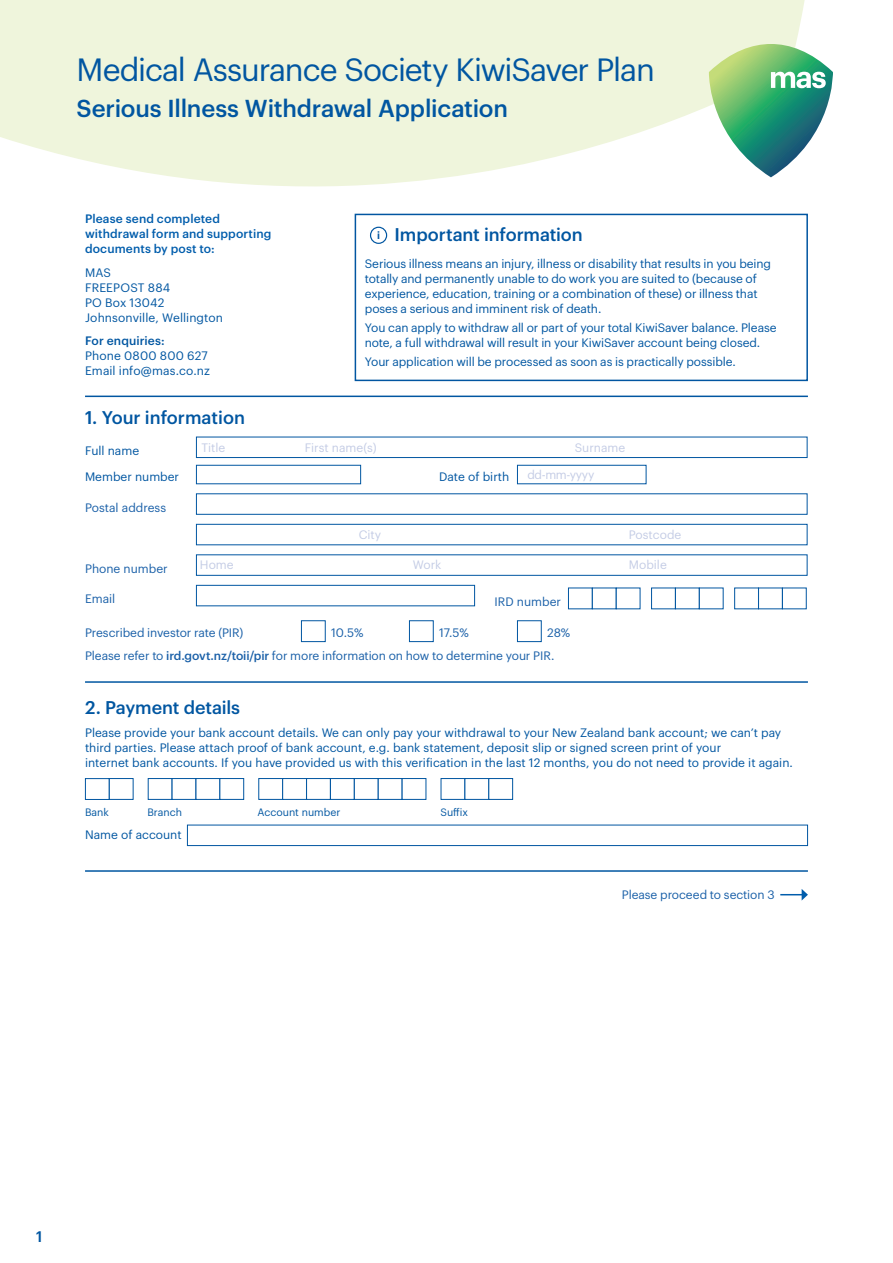
<style>
.page{position:relative;width:893px;height:1263px;background:#fff}
.page>*{position:absolute;margin:0;border:0;box-sizing:border-box;transform-origin:0 0}
.Heading_21pt{font:31.5px "Graphik";letter-spacing:-.035em;color:#0156a1}
.Heading_21pt-2{font:500 24px "Graphik";letter-spacing:-.01em;color:#0156a1}
.Table_Heading_12pt_B{font:500 18px "Graphik";letter-spacing:-.005em;color:#0156a1}
.gRAPHIK_BODY{font:500 18px "Graphik";color:#0156a1}
.Smaller_print{font:500 18px "Graphik";letter-spacing:-.01em;color:#0156a1}
.t1{font:500 15px "Graphik";color:#0156a1}
.Body_8pt___10pt{font:12px/15px "Graphik";letter-spacing:-.01em;color:#0156a1}
.Smaller_print-2{font:12px/15px "Graphik";color:#0156a1}
.Table_text_2{font:12px "Graphik";letter-spacing:-.01em;color:#1a60a8}
.Body_8pt___10pt-2{font:500 12px/15px "Graphik";letter-spacing:.01em;color:#015dac}
.t2{font:12px "Graphik";color:#c4cce5}
.Body_8pt___10pt-3{font:12px/15px "Graphik";letter-spacing:.01em;color:#0156a1}
.Body_8pt___10pt-4{font:12px/15px "Graphik";letter-spacing:.015em;color:#0156a1}
.small_body_copy{font:12px "Graphik";color:#1a60a8}
.small_body_copy-2{font:12px "Graphik";color:#0156a1}
.gRAPHIK_BODY-2{font:12px "Graphik";color:#0156a1}
.small_body_copy-3{font:10.5px "Graphik";color:#0156a1}
.Body_Copy_7pt___9pt{font:600 10.5px "Graphik";color:#0156a1}
.s1{font-weight:500}
</style>
<div class="page">
<div style="left:196px;top:437px;width:611px;height:21px;border:1px solid #0156a1"></div>
<div style="left:196px;top:465px;width:165px;height:19px;border:1px solid #0156a1"></div>
<div style="left:517px;top:465px;width:129px;height:19px;border:1px solid #0156a1"></div>
<div style="left:196px;top:493px;width:611px;height:22px;border:1px solid #0156a1"></div>
<div style="left:196px;top:524px;width:611px;height:21px;border:1px solid #0156a1"></div>
<div style="left:196px;top:554px;width:611px;height:22px;border:1px solid #0156a1"></div>
<div style="left:196px;top:585px;width:279px;height:21px;border:1px solid #0156a1"></div>
<div style="left:592px;top:588px;width:25px;height:21px;background:#fff;border:1px solid #0156a1"></div>
<div style="left:616px;top:588px;width:24px;height:21px;background:#fff"></div>
<div style="left:782px;top:588px;width:25px;height:21px;background:#fff;border:1px solid #0156a1"></div>
<div style="left:301px;top:620px;width:25px;height:22px;border:1px solid #0156a1"></div>
<div style="left:409px;top:620px;width:25px;height:22px;border:1px solid #0156a1"></div>
<div style="left:517px;top:620px;width:25px;height:22px;border:1px solid #0156a1"></div>
<div style="left:85px;top:778px;width:25px;height:22px;background:#fff;border:1px solid #0156a1"></div>
<div style="left:109px;top:778px;width:25px;height:22px;background:#fff;border:1px solid #0156a1"></div>
<div style="left:148px;top:778px;width:24px;height:22px;background:#fff;border:1px solid #0156a1"></div>
<div style="left:172px;top:778px;width:24px;height:22px;background:#fff;border:1px solid #0156a1"></div>
<div style="left:196px;top:778px;width:24px;height:22px;background:#fff;border:1px solid #0156a1"></div>
<div style="left:219px;top:778px;width:25px;height:22px;background:#fff;border:1px solid #0156a1"></div>
<div style="left:258px;top:778px;width:25px;height:22px;background:#fff;border:1px solid #0156a1"></div>
<div style="left:282px;top:778px;width:25px;height:22px;background:#fff;border:1px solid #0156a1"></div>
<div style="left:306px;top:778px;width:25px;height:22px;background:#fff;border:1px solid #0156a1"></div>
<div style="left:330px;top:778px;width:25px;height:22px;background:#fff;border:1px solid #0156a1"></div>
<div style="left:354px;top:778px;width:25px;height:22px;background:#fff;border:1px solid #0156a1"></div>
<div style="left:378px;top:778px;width:24px;height:22px;background:#fff;border:1px solid #0156a1"></div>
<div style="left:402px;top:778px;width:24px;height:22px;background:#fff;border:1px solid #0156a1"></div>
<div style="left:441px;top:778px;width:24px;height:22px;background:#fff;border:1px solid #0156a1"></div>
<div style="left:465px;top:778px;width:24px;height:22px;background:#fff;border:1px solid #0156a1"></div>
<div style="left:488px;top:778px;width:25px;height:22px;background:#fff;border:1px solid #0156a1"></div>
<div style="left:187px;top:825px;width:621px;height:21px;border:1px solid #0156a1"></div>
<svg style="left:780px;top:889px;width:28px;height:11px"></svg>
<svg style="left:0;top:0;width:808px;height:338px"></svg>
<div style="left:355px;top:214px;width:453px;height:167px;border:2px solid #0156a1"></div>
<div style="left:370px;top:227px;width:17px;height:17px;border:1px solid #0156a1;border-radius:50%"></div>
<hr style="left:85px;top:396px;width:723px;height:1px;background:#0156a1">
<hr style="left:85px;top:681px;width:723px;height:2px;background:#0156a1">
<hr style="left:85px;top:870px;width:723px;height:2px;background:#0156a1">
<svg style="left:709px;top:44px;width:124px;height:133px"></svg>
<p class="Heading_21pt" style="left:77px;top:46px;width:580px">Medical Assurance Society KiwiSaver Plan</p>
<p class="Heading_21pt-2" style="left:77px;top:91px;width:433px">Serious Illness Withdrawal Application</p>
<p class="Body_8pt___10pt-2" style="left:85px;top:210px;width:188px">Please send completed withdrawal form and supporting documents by post to:</p>
<p class="Body_8pt___10pt-3" style="left:85px;top:264px;width:139px">MAS<br>FREEPOST 884<br>PO Box 13042<br>Johnsonville, Wellington</p>
<p class="Body_8pt___10pt-4" style="left:85px;top:333px;width:126px"><span class="s1">For enquiries:<br></span>Phone 0800 800 627<br>Email info@mas.co.nz</p>
<p class="Body_Copy_7pt___9pt" style="left:377px;top:227px;width:4px">i</p>
<p class="Table_Heading_12pt_B" style="left:395px;top:221px;width:190px">Important information</p>
<p class="Body_8pt___10pt" style="left:365px;top:255px;width:408px">Serious illness means an injury, illness or disability that results in you being totally and permanently unable to do work you are suited to (because of experience, education, training or a combination of these) or illness that poses a serious and imminent risk of death.</p>
<p class="Body_8pt___10pt" style="left:365px;top:319px;width:413px">You can apply to withdraw all or part of your total KiwiSaver balance. Please note, a full withdrawal will result in your KiwiSaver account being closed.</p>
<p class="Body_8pt___10pt" style="left:365px;top:354px;width:372px">Your application will be processed as soon as is practically possible.</p>
<p class="gRAPHIK_BODY" style="left:85px;top:404px;width:161px">1. Your information</p>
<p class="gRAPHIK_BODY-2" style="left:85px;top:442px;width:56px">Full name</p>
<p class="t2" style="left:202px;top:439px;width:25px">Title</p>
<p class="t2" style="left:305px;top:439px;width:73px">First name(s)</p>
<p class="t2" style="left:575px;top:439px;width:52px">Surname</p>
<p class="small_body_copy-2" style="left:85px;top:468px;width:96px">Member number</p>
<p class="small_body_copy-2" style="left:439px;top:468px;width:72px">Date of birth</p>
<p class="t2" style="left:527px;top:465px;width:68px">dd-mm-yyyy</p>
<p class="small_body_copy" style="left:85px;top:498px;width:83px">Postal address</p>
<p class="t2" style="left:359px;top:526px;width:24px">City</p>
<p class="t2" style="left:629px;top:526px;width:54px">Postcode</p>
<p class="small_body_copy" style="left:85px;top:559px;width:84px">Phone number</p>
<p class="t2" style="left:200px;top:556px;width:35px">Home</p>
<p class="t2" style="left:413px;top:556px;width:30px">Work</p>
<p class="t2" style="left:629px;top:556px;width:39px">Mobile</p>
<p class="small_body_copy" style="left:85px;top:590px;width:32px">Email</p>
<p class="small_body_copy" style="left:495px;top:593px;width:68px">IRD number</p>
<p class="Table_text_2" style="left:85px;top:624px;width:160px">Prescribed investor rate (PIR)</p>
<p class="Table_text_2" style="left:331px;top:624px;width:34px">10.5%</p>
<p class="Table_text_2" style="left:439px;top:624px;width:31px">17.5%</p>
<p class="Table_text_2" style="left:547px;top:624px;width:25px">28%</p>
<p class="Table_text_2" style="left:85px;top:647px;width:471px">Please refer to <span class="s1">ird.govt.nz/toii/pir</span> for more information on how to determine your PIR.</p>
<p class="Smaller_print" style="left:85px;top:693px;width:157px">2. Payment details</p>
<p class="Smaller_print-2" style="left:85px;top:724px;width:709px">Please provide your bank account details. We can only pay your withdrawal to your New Zealand bank account; we can’t pay third parties. Please attach proof of bank account, e.g. bank statement, deposit slip or signed screen print of your<br>internet bank accounts. If you have provided us with this verification in the last 12 months, you do not need to provide it again.</p>
<p class="small_body_copy-3" style="left:85px;top:804px;width:25px">Bank</p>
<p class="small_body_copy-3" style="left:147px;top:804px;width:36px">Branch</p>
<p class="small_body_copy-3" style="left:258px;top:804px;width:84px">Account number</p>
<p class="small_body_copy-3" style="left:441px;top:804px;width:29px">Suffix</p>
<p class="Smaller_print-2" style="left:85px;top:826px;width:98px">Name of account</p>
<p class="Table_text_2" style="left:622px;top:886px;width:154px">Please proceed to section 3</p>
<p class="t1" style="left:36px;top:1225px;width:8px">1</p>
</div>
